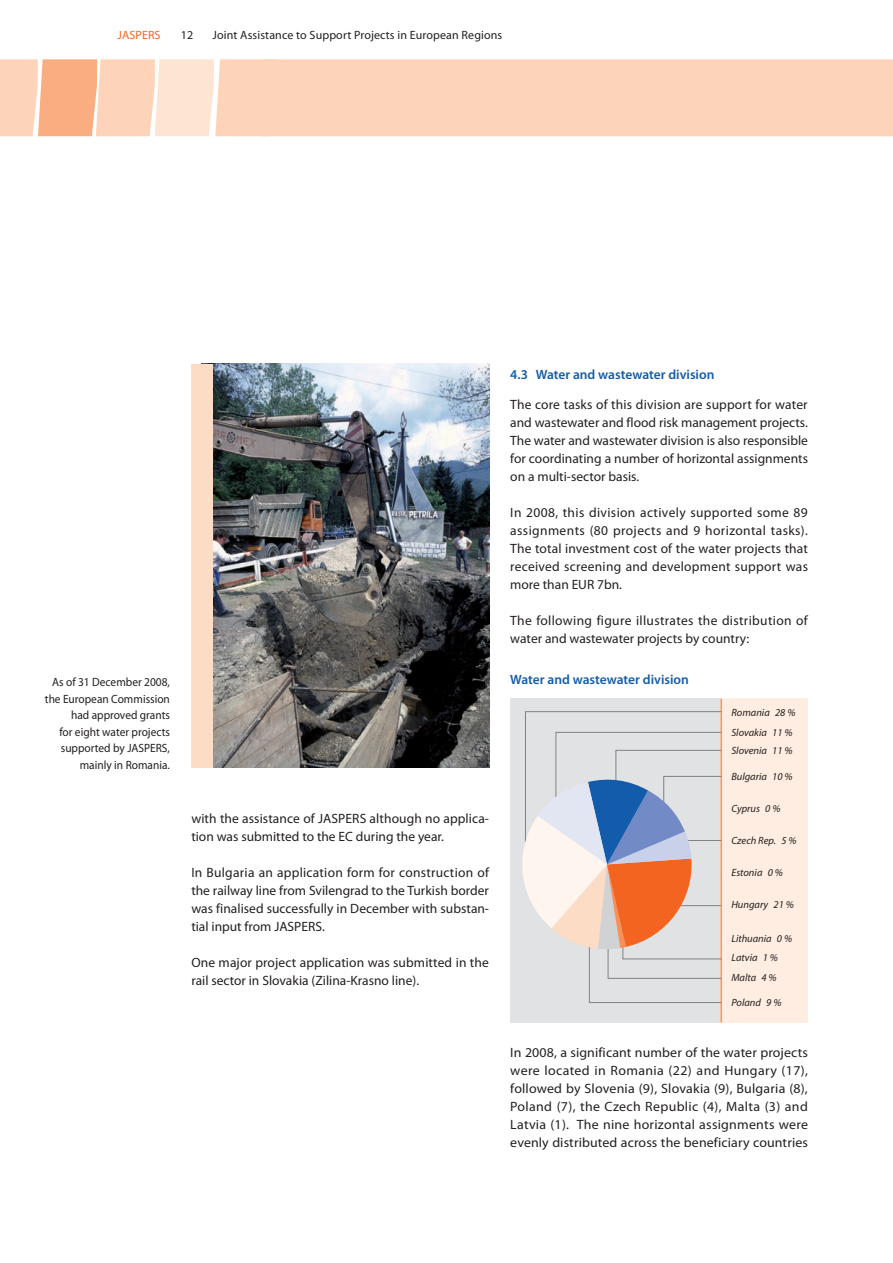
<style>
.page{position:relative;width:893px;height:1263px;background:#fff}
.page>*{position:absolute;margin:0;border:0;box-sizing:border-box;transform-origin:0 0}
._04_TEXTE_COURANT{font:13.5px/18px "Myriad Pro";letter-spacing:.005em;color:#231f20;text-align:justify}
._03_TEXTE_SS_TITRE{font:600 13.5px "Myriad Pro";color:#135cab}
._2_LEGENDE_PHOTO{font:12px/16.5px "Myriad Pro";color:#231f20;text-align:right;scale:.95 1}
._2_LEGENDE_PHOTO-2{font:12px "Myriad Pro";color:#231f20}
.t1{font:12px "Myriad Pro";letter-spacing:.01em;color:#f36421}
.t2{font:italic 10.5px/20.7px "Myriad Pro";color:#231f20}
</style>
<div class="page">
<div style="left:274px;top:59px;width:619px;height:77px;background:#fdd4b9"></div>
<svg style="left:0;top:59px;width:274px;height:77px"></svg>
<div style="left:510px;top:699px;width:298px;height:324px;background:#e1e2e4"></div>
<div style="left:721px;top:699px;width:87px;height:324px;background:#feede0"></div>
<hr style="left:721px;top:699px;width:1px;height:324px;background:#f36421">
<svg style="left:522px;top:711px;width:200px;height:292px"></svg>
<img style="left:213px;top:364px;width:276px;height:403px">
<div style="left:191px;top:364px;width:22px;height:403px;background:#fddcc5"></div>
<p class="t1" style="left:117px;top:27px;width:45px">JASPERS</p>
<p class="_2_LEGENDE_PHOTO-2" style="left:181px;top:27px;width:14px">12</p>
<p class="_2_LEGENDE_PHOTO-2" style="left:213px;top:27px;width:291px">Joint Assistance to Support Projects in European Regions</p>
<p class="_2_LEGENDE_PHOTO" style="left:45px;top:674px;width:133px">As of 31 December 2008, the European Commission had approved grants<br>for eight water projects supported by JASPERS, mainly in Romania.</p>
<p class="_04_TEXTE_COURANT" style="left:191px;top:809px;width:299px">with the assistance of JASPERS although no applica&shy;tion was submitted to the EC during the year.</p>
<p class="_04_TEXTE_COURANT" style="left:191px;top:863px;width:299px">In Bulgaria an application form for construction of the railway line from Svilengrad to the Turkish border was finalised successfully in December with substan&shy;tial input from JASPERS.</p>
<p class="_04_TEXTE_COURANT" style="left:191px;top:953px;width:299px">One major project application was submitted in the rail sector in Slovakia (Zilina-Krasno line).</p>
<p class="_03_TEXTE_SS_TITRE" style="left:510px;top:365px;width:206px">4.3 Water and wastewater division</p>
<p class="_04_TEXTE_COURANT" style="left:510px;top:395px;width:299px">The core tasks of this division are support for water and wastewater and flood risk management projects.<br>The water and wastewater division is also responsible for coordinating a number of horizontal assignments on a multi-sector basis.</p>
<p class="_04_TEXTE_COURANT" style="left:510px;top:503px;width:299px">In 2008, this division actively supported some 89 assignments (80 projects and 9 horizontal tasks).<br>The total investment cost of the water projects that received screening and development support was more than EUR 7bn.</p>
<p class="_04_TEXTE_COURANT" style="left:510px;top:611px;width:299px">The following figure illustrates the distribution of water and wastewater projects by country:</p>
<p class="_03_TEXTE_SS_TITRE" style="left:510px;top:671px;width:180px">Water and wastewater division</p>
<p class="t2" style="left:731px;top:701px;width:66px">Romania 28 %<br>Slovakia 11 %</p>
<p class="t2" style="left:731px;top:740px;width:63px">Slovenia 11 %</p>
<p class="t2" style="left:731px;top:766px;width:63px">Bulgaria 10 %</p>
<p class="t2" style="left:731px;top:798px;width:51px">Cyprus 0 %</p>
<p class="t2" style="left:731px;top:830px;width:67px">Czech Rep. 5 %</p>
<p class="t2" style="left:731px;top:862px;width:53px">Estonia 0 %</p>
<p class="t2" style="left:731px;top:894px;width:64px">Hungary 21 %</p>
<p class="t2" style="left:731px;top:928px;width:62px">Lithuania 0 %</p>
<p class="t2" style="left:731px;top:967px;width:47px">Malta 4 %</p>
<p class="t2" style="left:731px;top:947px;width:48px">Latvia 1 %</p>
<p class="t2" style="left:731px;top:992px;width:52px">Poland 9 %</p>
<p class="_04_TEXTE_COURANT" style="left:510px;top:1043px;width:299px">In 2008, a significant number of the water projects were located in Romania (22) and Hungary (17), followed by Slovenia (9), Slovakia (9), Bulgaria (8), Poland (7), the Czech Republic (4), Malta (3) and Latvia (1). The nine horizontal assignments were evenly distributed across the beneficiary countries</p>
</div>
